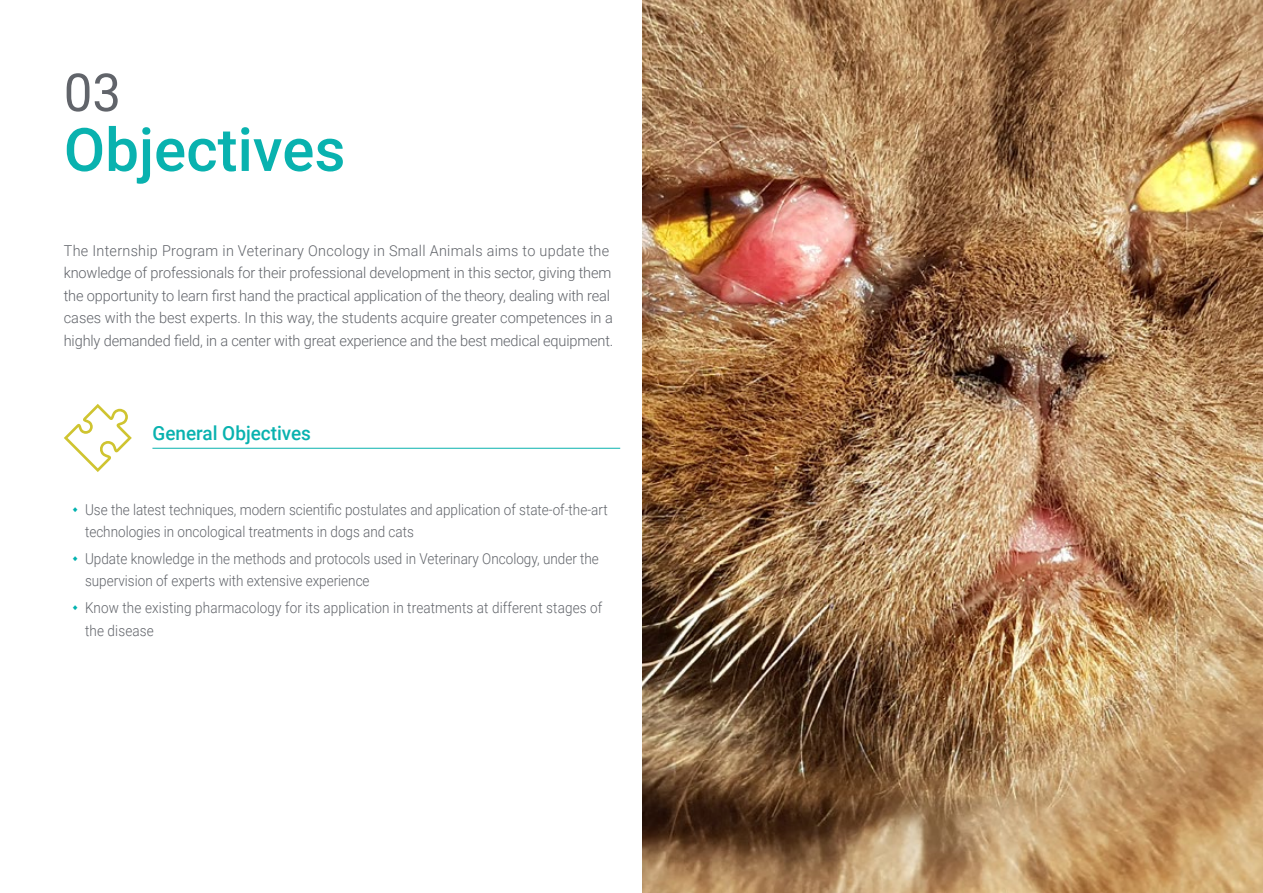
<style>
.page{position:relative;width:1263px;height:893px;background:#fff}
.page>*{position:absolute;margin:0;border:0;box-sizing:border-box;transform-origin:0 0}
.t1{font:500 60px "Roboto";color:#09b2af}
.t2{font:52.5px "Roboto";color:#61646a}
.t3{font:500 19.5px "Roboto";color:#09b2af}
.t4{font:300 15px/22.5px "Roboto";color:#61646a;scale:.96 1}
.t5{font:300 15px/22.5px "Roboto";color:#61646a;scale:.9 1}
</style>
<div class="page">
<hr style="left:152px;top:448px;width:468px;height:1px;background:#09b2af">
<svg style="left:64px;top:404px;width:68px;height:68px"></svg>
<img style="left:642px;top:0;width:621px;height:893px">
<h2 class="t2" style="left:64px;top:56px;width:59px">03</h2>
<h1 class="t1" style="left:64px;top:108px;width:283px">Objectives</h1>
<p class="t4" style="left:64px;top:239px;width:574px">The Internship Program in Veterinary Oncology in Small Animals aims to update the knowledge of professionals for their professional development in this sector, giving them the opportunity to learn first hand the practical application of the theory, dealing with real cases with the best experts. In this way, the students acquire greater competences in a highly demanded field, in a center with great experience and the best medical equipment.</p>
<h3 class="t3" style="left:152px;top:419px;width:160px">General Objectives</h3>
<p class="t5" style="left:85px;top:497px;width:582px">Use the latest techniques, modern scientific postulates and application of state-of-the-art technologies in oncological treatments in dogs and cats</p>
<p class="t5" style="left:85px;top:547px;width:572px">Update knowledge in the methods and protocols used in Veterinary Oncology, under the supervision of experts with extensive experience</p>
<p class="t5" style="left:85px;top:596px;width:576px">Know the existing pharmacology for its application in treatments at different stages of the disease</p>
</div>
